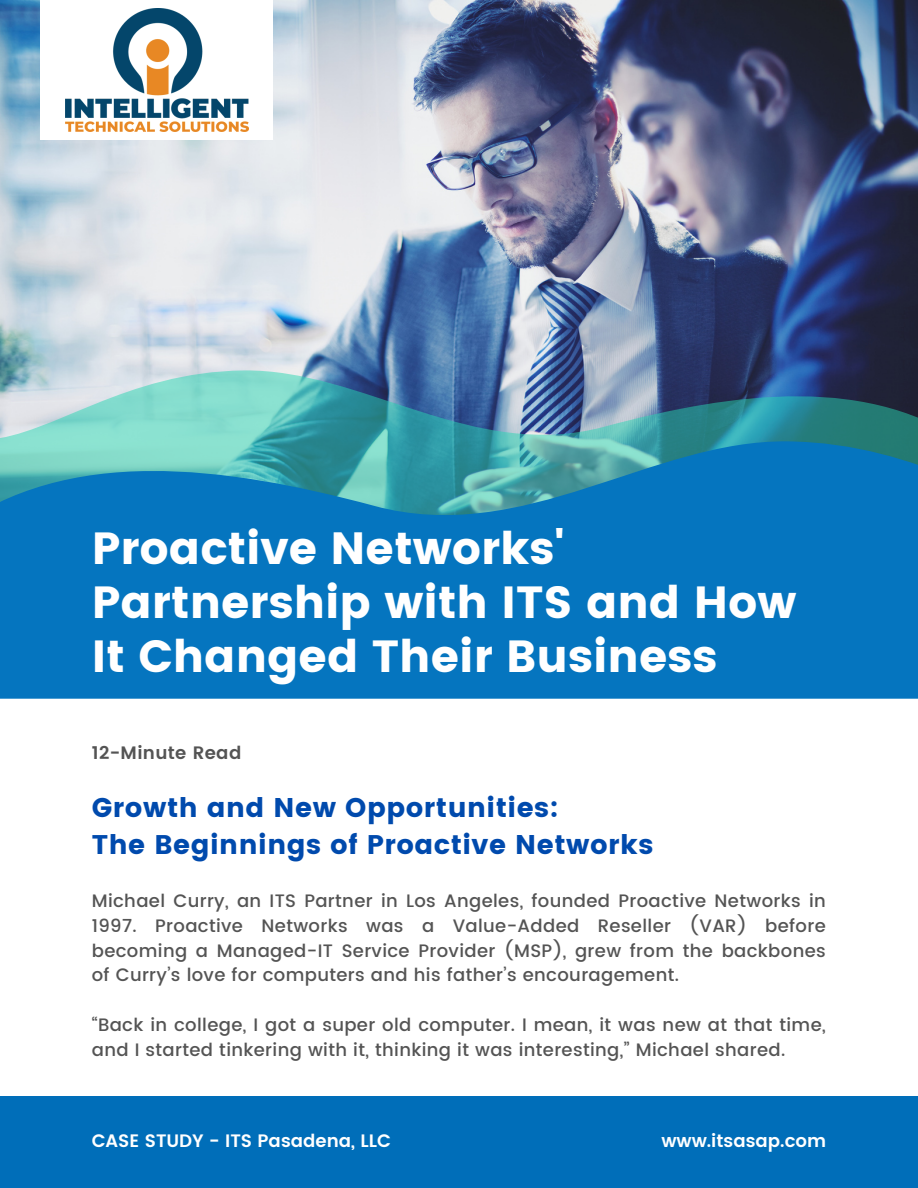
<style>
.page{position:relative;width:918px;height:1188px;background:#fff}
.page>*{position:absolute;margin:0;border:0;box-sizing:border-box;transform-origin:0 0}
.t1{font:45px/54px "Poppins";color:#fff}
.t2{font:27px/37.2px "Poppins";letter-spacing:.02em;color:#004aad}
.t3{font:500 18px/24.8px "Poppins";letter-spacing:.02em;color:#545454;text-align:justify}
.t4{font:600 18px "Poppins";color:#fff}
.t5{font:600 18px "Poppins";letter-spacing:.02em;color:#545454}
</style>
<div class="page">
<div style="left:0;top:1096px;width:918px;height:92px;background:#006eb9"></div>
<img style="left:0;top:0;width:918px;height:369px">
<div style="left:40px;top:0;width:233px;height:140px;background:#fff"></div>
<svg style="left:0;top:369px;width:918px;height:71px;background:#5f99a9"></svg>
<svg style="left:0;top:440px;width:918px;height:258px;background:#107dbc"></svg>
<img style="left:66px;top:8px;width:182px;height:124px">
<p class="t1" style="left:92px;top:521px;width:706px">Proactive Networks'<br>Partnership with ITS and How<br>It Changed Their Business</p>
<p class="t5" style="left:92px;top:742px;width:151px">12-Minute Read</p>
<h2 class="t2" style="left:92px;top:789px;width:563px">Growth and New Opportunities:<br>The Beginnings of Proactive Networks</h2>
<p class="t3" style="left:92px;top:889px;width:736px">Michael Curry, an ITS Partner in Los Angeles, founded Proactive Networks in 1997. Proactive Networks was a Value-Added Reseller (VAR) before becoming a Managed-IT Service Provider (MSP), grew from the backbones of Curry’s love for computers and his father’s encouragement.</p>
<p class="t3" style="left:92px;top:1012px;width:736px">“Back in college, I got a super old computer. I mean, it was new at that time, and I started tinkering with it, thinking it was interesting,” Michael shared.</p>
<p class="t4" style="left:92px;top:1130px;width:301px">CASE STUDY - ITS Pasadena, LLC</p>
<h1 class="t4" style="left:661px;top:1130px;width:166px">www.itsasap.com</h1>
</div>
